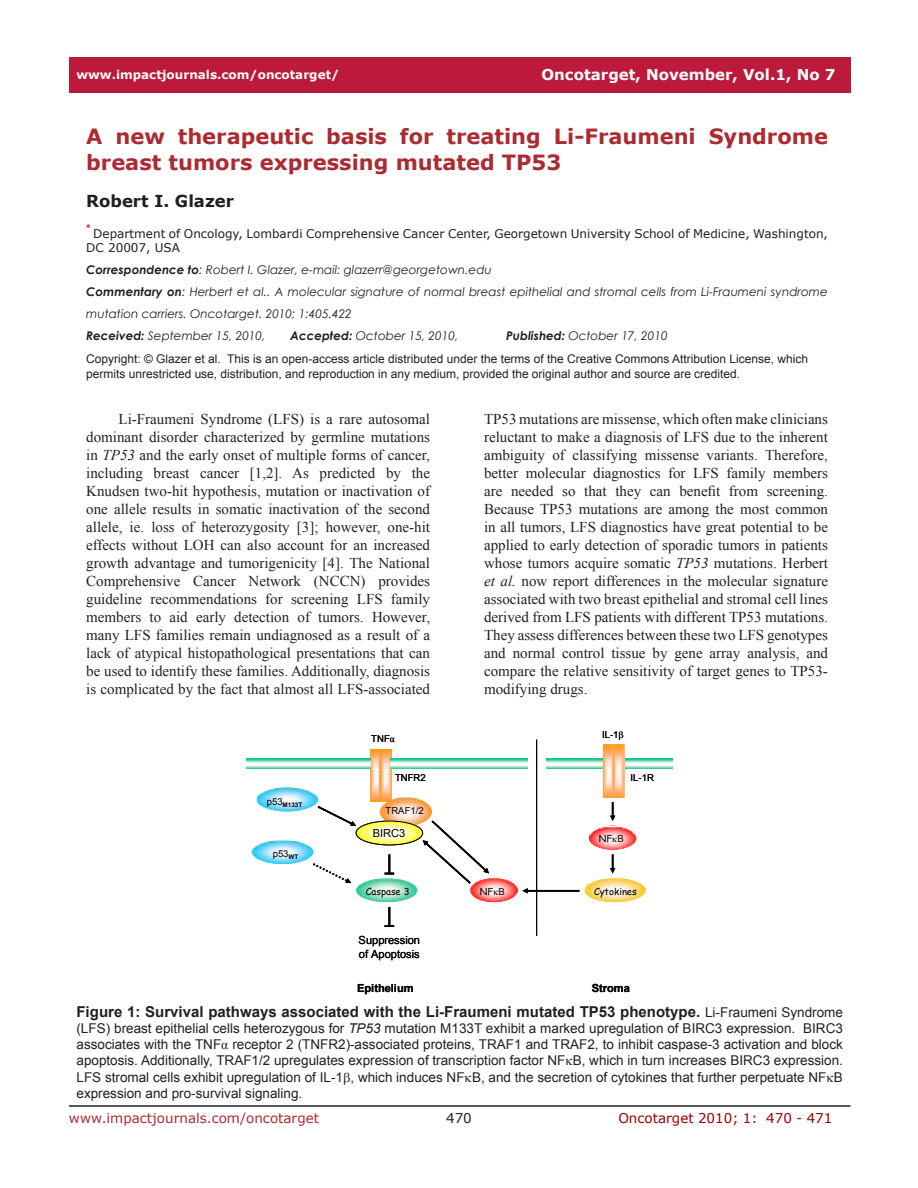
<style>
.page{position:relative;width:918px;height:1188px;background:#fff}
.page>*{position:absolute;margin:0;border:0;box-sizing:border-box;transform-origin:0 0}
.t1{font:700 21px/25.2px "Verdana";color:#ac2b31}
.t2{font:700 16.5px "Verdana";color:#221f22}
.t3{font:15px/18px "Times New Roman";color:#221f22;text-align:justify}
.t4{font:700 15px "Arial";color:#221f22}
.t5{font:700 15px "Verdana";color:#fcfcfc}
.t6{font:13.5px/16.2px "Arial";color:#221f22;text-align:justify}
.t7{font:13.5px "Verdana";color:#ac2b31}
.t8{font:13.5px "Verdana";color:#970000}
.t9{font:13.5px "Verdana";color:#221f22}
.t10{font:italic 12px/21.9px "Century Gothic";color:#221f22}
.t11{font:12px/14.4px "Arial";color:#221f22}
.t12{font:12px/14.4px "Verdana";color:#221f1f}
.t13{font:700 12px "Verdana";color:#fcfcfc}
.t14{font:11.1px/13.2px "Arial";color:#000}
.t15{font:700 11.1px "Arial";color:#000}
.t16{font:700 10.5px "Century Gothic";color:#ae3a3f}
.t17{font:9.6px "Arial";color:#000}
.t18{font:9.6px "Comic Sans MS";color:#000}
.t19{font:700 6.45px "Arial";letter-spacing:-.005em;color:#000}
.s1{font-weight:700}
.s2{font-style:italic}
.s3{font-family:"Times New Roman"}
.s4{font-family:"Arial"}
.s5{font-weight:400;font-size:13.5px}
</style>
<div class="page">
<div style="left:69px;top:57px;width:781px;height:35px;background:#bd1a3b"></div>
<hr style="left:69px;top:1105px;width:781px;height:2px;background:#231f20">
<svg style="left:256px;top:788px;width:62px;height:23px"></svg>
<svg style="left:380px;top:797px;width:52px;height:29px"></svg>
<svg style="left:356px;top:878px;width:62px;height:24px"></svg>
<svg style="left:356px;top:821px;width:67px;height:24px"></svg>
<div style="left:356px;top:821px;width:67px;height:24px;border:1px solid #000;border-radius:50%"></div>
<svg style="left:370px;top:749px;width:10px;height:53px"></svg>
<svg style="left:380px;top:749px;width:11px;height:53px"></svg>
<svg style="left:391px;top:759px;width:137px;height:9px"></svg>
<svg style="left:247px;top:759px;width:123px;height:9px"></svg>
<svg style="left:317px;top:806px;width:39px;height:20px"></svg>
<svg style="left:470px;top:878px;width:48px;height:24px"></svg>
<hr style="left:388px;top:854px;width:2px;height:20px;background:#000">
<svg style="left:385px;top:907px;width:9px;height:20px"></svg>
<svg style="left:252px;top:840px;width:61px;height:24px"></svg>
<svg style="left:313px;top:863px;width:38px;height:20px"></svg>
<hr style="left:536px;top:740px;width:1px;height:196px;background:#000">
<svg style="left:546px;top:759px;width:127px;height:9px"></svg>
<svg style="left:589px;top:826px;width:47px;height:24px"></svg>
<svg style="left:610px;top:854px;width:5px;height:19px"></svg>
<svg style="left:584px;top:878px;width:62px;height:24px"></svg>
<hr style="left:527px;top:890px;width:52px;height:2px;background:#000">
<svg style="left:522px;top:888px;width:6px;height:5px"></svg>
<svg style="left:603px;top:745px;width:10px;height:52px"></svg>
<svg style="left:613px;top:745px;width:11px;height:52px"></svg>
<svg style="left:610px;top:802px;width:5px;height:19px"></svg>
<svg style="left:423px;top:819px;width:76px;height:76px"></svg>
<svg style="left:612px;top:838px;width:5px;height:4px"></svg>
<p class="t13" style="left:76px;top:66px;width:264px">www.impactjournals.com/oncotarget/</p>
<p class="t5" style="left:541px;top:64px;width:296px">Oncotarget, November, Vol.1, No 7</p>
<h1 class="t1" style="left:86px;top:124px;width:743px">A new therapeutic basis for treating Li-Fraumeni Syndrome breast tumors expressing mutated TP53</h1>
<p class="t2" style="left:86px;top:190px;width:149px">Robert I. Glazer</p>
<p class="t16" style="left:86px;top:220px;width:6px">*</p>
<p class="t12" style="left:86px;top:226px;width:743px;text-indent:7px">Department of Oncology, Lombardi Comprehensive Cancer Center, Georgetown University School of Medicine, Washington,<br>DC 20007, USA</p>
<p class="t10" style="left:86px;top:259px;width:743px"><span class="s1">Correspondence to</span>: Robert I. Glazer, e-mail: glazerr@georgetown.edu<br><span class="s1">Commentary on</span>: Herbert et al.. A molecular signature of normal breast epithelial and stromal cells from Li-Fraumeni syndrome mutation carriers. Oncotarget. 2010; 1:405.422<br><span class="s1">Received:</span> September 15, 2010,</p>
<p class="t10" style="left:290px;top:325px;width:170px"><span class="s1">Accepted:</span> October 15, 2010,</p>
<p class="t10" style="left:506px;top:325px;width:163px"><span class="s1">Published:</span> October 17, 2010</p>
<p class="t11" style="left:86px;top:352px;width:723px">Copyright: © Glazer et al. This is an open-access article distributed under the terms of the Creative Commons Attribution License, which permits unrestricted use, distribution, and reproduction in any medium, provided the original author and source are credited.</p>
<p class="t3" style="left:86px;top:410px;width:345px;text-indent:32px">Li-Fraumeni Syndrome (LFS) is a rare autosomal dominant disorder characterized by germline mutations in <span class="s2">TP53</span> and the early onset of multiple forms of cancer, including breast cancer [1,2]. As predicted by the Knudsen two-hit hypothesis, mutation or inactivation of one allele results in somatic inactivation of the second allele, ie. loss of heterozygosity [3]; however, one-hit effects without LOH can also account for an increased growth advantage and tumorigenicity [4]. The National Comprehensive Cancer Network (NCCN) provides guideline recommendations for screening LFS family members to aid early detection of tumors. However, many LFS families remain undiagnosed as a result of a lack of atypical histopathological presentations that can be used to identify these families. Additionally, diagnosis is complicated by the fact that almost all LFS-associated</p>
<p class="t3" style="left:484px;top:410px;width:345px">TP53 mutations are missense, which often make clinicians reluctant to make a diagnosis of LFS due to the inherent ambiguity of classifying missense variants. Therefore, better molecular diagnostics for LFS family members are needed so that they can benefit from screening.<br>Because TP53 mutations are among the most common in all tumors, LFS diagnostics have great potential to be applied to early detection of sporadic tumors in patients whose tumors acquire somatic <span class="s2">TP53</span> mutations. Herbert <span class="s2">et al.</span> now report differences in the molecular signature associated with two breast epithelial and stromal cell lines derived from LFS patients with different TP53 mutations.<br>They assess differences between these two LFS genotypes and normal control tissue by gene array analysis, and compare the relative sensitivity of target genes to TP53- modifying drugs.</p>
<p class="t19" style="left:267px;top:800px;width:37px"><sup>p53</sup>M133T</p>
<p class="t17" style="left:273px;top:847px;width:27px">p53<sub>WT</sub></p>
<p class="t17" style="left:371px;top:733px;width:25px">TNF<span class="s3">α</span></p>
<p class="t17" style="left:395px;top:771px;width:32px">TNFR2</p>
<p class="t17" style="left:386px;top:804px;width:40px">TRAF1/2</p>
<p class="t14" style="left:373px;top:827px;width:34px">BIRC3</p>
<p class="t18" style="left:366px;top:884px;width:45px">Caspase 3</p>
<p class="t14" style="left:359px;top:934px;width:63px">Suppression of Apoptosis</p>
<p class="t18" style="left:480px;top:884px;width:26px">NF <span class="s4">B</span></p>
<p class="t17" style="left:602px;top:728px;width:18px">IL-1</p>
<p class="t17" style="left:631px;top:771px;width:25px">IL-1R</p>
<p class="t18" style="left:599px;top:832px;width:26px">NF <span class="s4">B</span></p>
<p class="t18" style="left:594px;top:884px;width:44px">Cytokines</p>
<p class="t15" style="left:357px;top:981px;width:58px">Epithelium</p>
<p class="t15" style="left:592px;top:981px;width:40px">Stroma</p>
<p class="t4" style="left:76px;top:1001px;width:768px">Figure 1: Survival pathways associated with the Li-Fraumeni mutated TP53 phenotype. <span class="s5">Li-Fraumeni Syndrome</span></p>
<p class="t6" style="left:76px;top:1020px;width:768px">(LFS) breast epithelial cells heterozygous for <span class="s2">TP53</span> mutation M133T exhibit a marked upregulation of BIRC3 expression. BIRC3 associates with the TNF<span class="s3">α</span> receptor 2 (TNFR2)-associated proteins, TRAF1 and TRAF2, to inhibit caspase-3 activation and block apoptosis. Additionally, TRAF1/2 upregulates expression of transcription factor NF B, which in turn increases BIRC3 expression.<br>LFS stromal cells exhibit upregulation of IL-1 , which induces NF B, and the secretion of cytokines that further perpetuate NF B expression and pro-survival signaling.</p>
<p class="t7" style="left:69px;top:1109px;width:252px">www.impactjournals.com/oncotarget</p>
<p class="t9" style="left:446px;top:1109px;width:27px">470</p>
<p class="t8" style="left:618px;top:1109px;width:216px">Oncotarget 2010; 1: 470 - 471</p>
</div>
